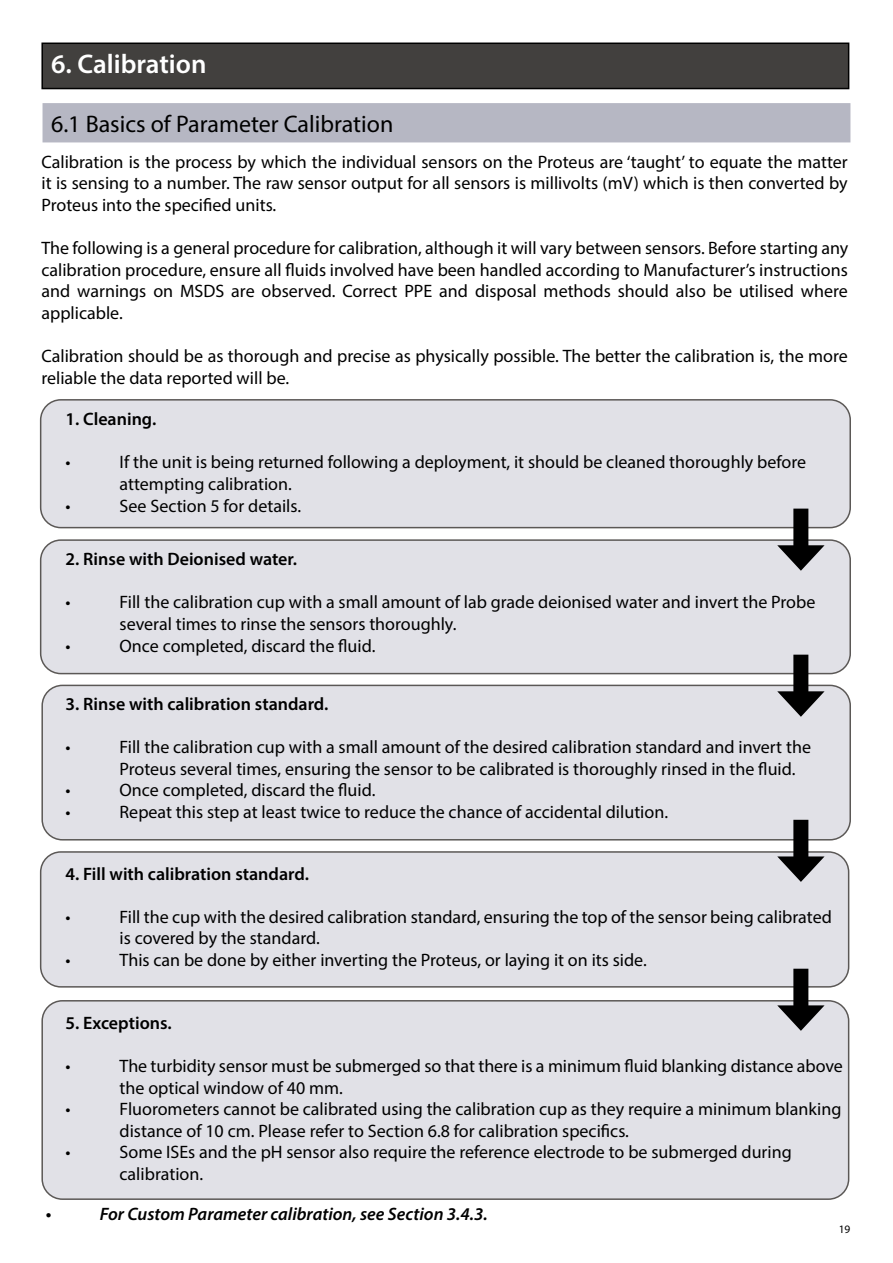
<style>
.page{position:relative;width:893px;height:1263px;background:#fff}
.page>*{position:absolute;margin:0;border:0;box-sizing:border-box;transform-origin:0 0}
.t1{font:600 27px "Myriad Pro";color:#fff}
.t2{font:24px "Myriad Pro";color:#000}
.t3{font:18px/21.6px "Myriad Pro";color:#000}
.t4{font:600 18px "Myriad Pro";color:#000}
.t5{font:italic 600 18px "Myriad Pro";color:#000}
.t6{font:11.4px "Myriad Pro";color:#000}
</style>
<div class="page">
<div style="left:42px;top:43px;width:807px;height:46px;background:#42403e"></div>
<div style="left:41px;top:43px;width:808px;height:46px;border:2px solid #000"></div>
<div style="left:43px;top:103px;width:807px;height:39px;background:#b6b7c3"></div>
<div style="left:41px;top:400px;width:809px;height:128px;background:#e1e1e7;border-radius:20px"></div>
<div style="left:40px;top:399px;width:811px;height:129px;border:2px solid #5b5856;border-radius:20px"></div>
<div style="left:41px;top:540px;width:809px;height:134px;background:#e1e1e7;border-radius:20px"></div>
<div style="left:40px;top:539px;width:811px;height:135px;border:2px solid #5b5856;border-radius:20px"></div>
<div style="left:42px;top:685px;width:808px;height:155px;background:#e1e1e7;border-radius:20px"></div>
<div style="left:41px;top:685px;width:810px;height:155px;border:2px solid #5b5856;border-radius:20px"></div>
<div style="left:41px;top:852px;width:808px;height:135px;background:#e1e1e7;border-radius:20px"></div>
<div style="left:40px;top:851px;width:809px;height:136px;border:2px solid #5b5856;border-radius:20px"></div>
<div style="left:42px;top:1001px;width:807px;height:198px;background:#e1e1e7;border-radius:20px"></div>
<div style="left:41px;top:1000px;width:808px;height:200px;border:2px solid #5b5856;border-radius:20px"></div>
<div style="left:793px;top:509px;width:15px;height:46px;background:#000"></div>
<svg style="left:777px;top:545px;width:47px;height:26px"></svg>
<div style="left:793px;top:655px;width:15px;height:46px;background:#000"></div>
<svg style="left:777px;top:691px;width:47px;height:26px"></svg>
<div style="left:793px;top:820px;width:15px;height:46px;background:#000"></div>
<svg style="left:777px;top:856px;width:47px;height:26px"></svg>
<div style="left:793px;top:969px;width:15px;height:46px;background:#000"></div>
<svg style="left:777px;top:1005px;width:47px;height:26px"></svg>
<h1 class="t1" style="left:51px;top:47px;width:157px">6. Calibration</h1>
<h2 class="t2" style="left:51px;top:109px;width:344px">6.1 Basics of Parameter Calibration</h2>
<p class="t3" style="left:41px;top:151px;width:808px;text-align:justify">Calibration is the process by which the individual sensors on the Proteus are ‘taught’ to equate the matter it is sensing to a number. The raw sensor output for all sensors is millivolts (mV) which is then converted by Proteus into the specified units.</p>
<p class="t3" style="left:41px;top:237px;width:808px;text-align:justify">The following is a general procedure for calibration, although it will vary between sensors. Before starting any calibration procedure, ensure all fluids involved have been handled according to Manufacturer’s instructions and warnings on MSDS are observed. Correct PPE and disposal methods should also be utilised where applicable.</p>
<p class="t3" style="left:41px;top:345px;width:808px">Calibration should be as thorough and precise as physically possible. The better the calibration is, the more reliable the data reported will be.</p>
<p class="t4" style="left:66px;top:408px;width:92px">1. Cleaning.</p>
<p class="t3" style="left:66px;top:451px;width:7px">•</p>
<p class="t3" style="left:120px;top:451px;width:688px">If the unit is being returned following a deployment, it should be cleaned thoroughly before attempting calibration.</p>
<p class="t3" style="left:66px;top:495px;width:7px">•</p>
<p class="t3" style="left:120px;top:495px;width:183px">See Section 5 for details.</p>
<p class="t4" style="left:66px;top:548px;width:233px">2. Rinse with Deionised water.</p>
<p class="t3" style="left:66px;top:591px;width:7px">•</p>
<p class="t3" style="left:120px;top:591px;width:697px">Fill the calibration cup with a small amount of lab grade deionised water and invert the Probe several times to rinse the sensors thoroughly.</p>
<p class="t3" style="left:66px;top:634px;width:7px">•</p>
<p class="t3" style="left:120px;top:634px;width:257px">Once completed, discard the fluid.</p>
<p class="t4" style="left:66px;top:692px;width:264px">3. Rinse with calibration standard.</p>
<p class="t3" style="left:66px;top:736px;width:7px">•</p>
<p class="t3" style="left:120px;top:736px;width:693px">Fill the calibration cup with a small amount of the desired calibration standard and invert the<br>Proteus several times, ensuring the sensor to be calibrated is thoroughly rinsed in the fluid.</p>
<p class="t3" style="left:66px;top:779px;width:7px">•</p>
<p class="t3" style="left:120px;top:779px;width:257px">Once completed, discard the fluid.</p>
<p class="t3" style="left:66px;top:801px;width:7px">•</p>
<p class="t3" style="left:120px;top:801px;width:550px">Repeat this step at least twice to reduce the chance of accidental dilution.</p>
<p class="t4" style="left:66px;top:862px;width:245px">4. Fill with calibration standard.</p>
<p class="t3" style="left:66px;top:906px;width:7px">•</p>
<p class="t3" style="left:120px;top:906px;width:714px">Fill the cup with the desired calibration standard, ensuring the top of the sensor being calibrated is covered by the standard.</p>
<p class="t3" style="left:66px;top:949px;width:7px">•</p>
<p class="t3" style="left:120px;top:949px;width:529px">This can be done by either inverting the Proteus, or laying it on its side.</p>
<p class="t4" style="left:66px;top:1011px;width:108px">5. Exceptions.</p>
<p class="t3" style="left:66px;top:1055px;width:7px">•</p>
<p class="t3" style="left:120px;top:1055px;width:725px">The turbidity sensor must be submerged so that there is a minimum fluid blanking distance above the optical window of 40 mm.</p>
<p class="t3" style="left:66px;top:1098px;width:7px">•</p>
<p class="t3" style="left:120px;top:1098px;width:723px">Fluorometers cannot be calibrated using the calibration cup as they require a minimum blanking distance of 10 cm. Please refer to Section 6.8 for calibration specifics.</p>
<p class="t3" style="left:66px;top:1141px;width:7px">•</p>
<p class="t3" style="left:120px;top:1141px;width:674px">Some ISEs and the pH sensor also require the reference electrode to be submerged during calibration.</p>
<p class="t5" style="left:46px;top:1202px;width:7px">•</p>
<p class="t5" style="left:100px;top:1202px;width:390px">For Custom Parameter calibration, see Section 3.4.3.</p>
<p class="t6" style="left:839px;top:1222px;width:13px">19</p>
</div>
